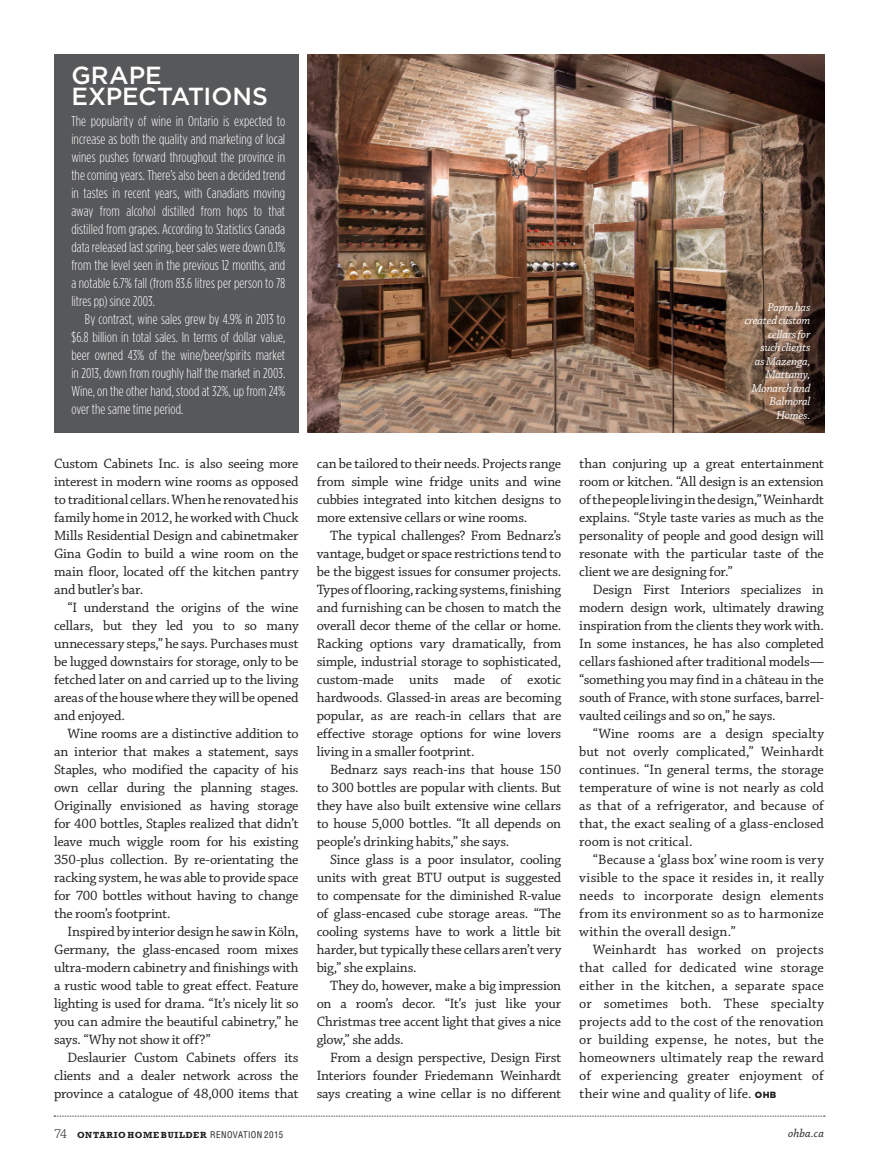
<style>
.page{position:relative;width:878px;height:1175px;background:#fff}
.page>*{position:absolute;margin:0;border:0;box-sizing:border-box;transform-origin:0 0}
.Callout_regular__15{font:500 24.75px/21.1px "Gotham";letter-spacing:-.005em;color:#fff}
.t1{font:14.25px/18px "Chaparral Pro";letter-spacing:-.01em;color:#231f20;text-align:justify}
.t2{font:300 14.25px/18px "Gotham Condensed";letter-spacing:.005em;color:#fff;text-align:justify}
.body_text{font:italic 12px/13.5px "Chaparral Pro";letter-spacing:-.015em;color:#fff;text-align:right}
.t3{font:italic 12px "Chaparral Pro";letter-spacing:.005em;color:#231f20}
.t4{font:700 9px "Rockwell Std";letter-spacing:.07em;color:#231f20}
.s1{font-family:"Gotham";font-weight:900;font-size:9px}
.s2{font-family:"Chaparral Pro";font-weight:300;font-size:13.5px}
.s3{font-family:"Helvetica LT Std";font-weight:400;font-stretch:condensed}
</style>
<div class="page">
<svg style="left:54px;top:1115px;width:771px;height:1px"></svg>
<img style="left:308px;top:54px;width:516px;height:378px">
<div style="left:54px;top:54px;width:245px;height:378px;background:#57585a"></div>
<p class="Callout_regular__15" style="left:71px;top:64px;width:198px">GRAPE<br>EXPECTATIONS</p>
<p class="t2" style="left:71px;top:112px;width:215px">The popularity of wine in Ontario is expected to increase as both the quality and marketing of local wines pushes forward throughout the province in the coming years. There’s also been a decided trend in tastes in recent years, with Canadians moving away from alcohol distilled from hops to that distilled from grapes. According to Statistics Canada data released last spring, beer sales were down 0.1% from the level seen in the previous 12 months, and a notable 6.7% fall (from 83.6 litres per person to 78 litres pp) since 2003.</p>
<p class="t2" style="left:71px;top:310px;width:215px;text-indent:14px">By contrast, wine sales grew by 4.9% in 2013 to $6.8 billion in total sales. In terms of dollar value, beer owned 43% of the wine/beer/spirits market in 2013, down from roughly half the market in 2003.<br>Wine, on the other hand, stood at 32%, up from 24% over the same time period.</p>
<p class="t1" style="left:54px;top:455px;width:246px">Custom Cabinets Inc. is also seeing more interest in modern wine rooms as opposed to traditional cellars. When he renovated his family home in 2012, he worked with Chuck Mills Residential Design and cabinetmaker Gina Godin to build a wine room on the main floor, located off the kitchen pantry and butler’s bar.</p>
<p class="t1" style="left:54px;top:599px;width:246px;text-indent:14px">“I understand the origins of the wine cellars, but they led you to so many unnecessary steps,” he says. Purchases must be lugged downstairs for storage, only to be fetched later on and carried up to the living areas of the house where they will be opened and enjoyed.</p>
<p class="t1" style="left:54px;top:725px;width:246px;text-indent:14px">Wine rooms are a distinctive addition to an interior that makes a statement, says Staples, who modified the capacity of his own cellar during the planning stages.<br>Originally envisioned as having storage for 400 bottles, Staples realized that didn’t leave much wiggle room for his existing 350-plus collection. By re-orientating the racking system, he was able to provide space for 700 bottles without having to change the room’s footprint.</p>
<p class="t1" style="left:54px;top:923px;width:246px;text-indent:14px">Inspired by interior design he saw in Köln, Germany, the glass-encased room mixes ultra-modern cabinetry and finishings with a rustic wood table to great effect. Feature lighting is used for drama. “It’s nicely lit so you can admire the beautiful cabinetry,” he says. “Why not show it off?”</p>
<p class="t1" style="left:54px;top:1049px;width:246px;text-indent:14px">Deslaurier Custom Cabinets offers its clients and a dealer network across the province a catalogue of 48,000 items that</p>
<p class="t1" style="left:316px;top:455px;width:246px">can be tailored to their needs. Projects range from simple wine fridge units and wine cubbies integrated into kitchen designs to more extensive cellars or wine rooms.</p>
<p class="t1" style="left:316px;top:527px;width:246px;text-indent:14px">The typical challenges? From Bednarz’s vantage, budget or space restrictions tend to be the biggest issues for consumer projects.<br>Types of flooring, racking systems, finishing and furnishing can be chosen to match the overall decor theme of the cellar or home.<br>Racking options vary dramatically, from simple, industrial storage to sophisticated, custom-made units made of exotic hardwoods. Glassed-in areas are becoming popular, as are reach-in cellars that are effective storage options for wine lovers living in a smaller footprint.</p>
<p class="t1" style="left:316px;top:761px;width:246px;text-indent:14px">Bednarz says reach-ins that house 150 to 300 bottles are popular with clients. But they have also built extensive wine cellars to house 5,000 bottles. “It all depends on people’s drinking habits,” she says.</p>
<p class="t1" style="left:316px;top:851px;width:246px;text-indent:14px">Since glass is a poor insulator, cooling units with great BTU output is suggested to compensate for the diminished R-value of glass-encased cube storage areas. “The cooling systems have to work a little bit harder, but typically these cellars aren’t very big,” she explains.</p>
<p class="t1" style="left:316px;top:977px;width:246px;text-indent:14px">They do, however, make a big impression on a room’s decor. “It’s just like your Christmas tree accent light that gives a nice glow,” she adds.</p>
<p class="t1" style="left:316px;top:1049px;width:246px;text-indent:14px">From a design perspective, Design First Interiors founder Friedemann Weinhardt says creating a wine cellar is no different</p>
<p class="body_text" style="left:744px;top:300px;width:67px">Papro has created custom cellars for<br>such clients<br>as Mazenga,<br>Mattamy,<br>Monarch and<br>Balmoral<br>Homes.</p>
<p class="t1" style="left:579px;top:455px;width:246px">than conjuring up a great entertainment room or kitchen. “All design is an extension of the people living in the design,” Weinhardt explains. “Style taste varies as much as the personality of people and good design will resonate with the particular taste of the client we are designing for.”</p>
<p class="t1" style="left:579px;top:581px;width:246px;text-indent:14px">Design First Interiors specializes in modern design work, ultimately drawing inspiration from the clients they work with.<br>In some instances, he has also completed cellars fashioned after traditional models— “something you may find in a château in the south of France, with stone surfaces, barrel&shy;vaulted ceilings and so on,” he says.</p>
<p class="t1" style="left:579px;top:725px;width:246px;text-indent:14px">“Wine rooms are a design specialty but not overly complicated,” Weinhardt continues. “In general terms, the storage temperature of wine is not nearly as cold as that of a refrigerator, and because of that, the exact sealing of a glass-enclosed room is not critical.</p>
<p class="t1" style="left:579px;top:851px;width:246px;text-indent:14px">“Because a ‘glass box’ wine room is very visible to the space it resides in, it really needs to incorporate design elements from its environment so as to harmonize within the overall design.”</p>
<p class="t1" style="left:579px;top:941px;width:246px;text-indent:14px">Weinhardt has worked on projects that called for dedicated wine storage either in the kitchen, a separate space or sometimes both. These specialty projects add to the cost of the renovation or building expense, he notes, but the homeowners ultimately reap the reward of experiencing greater enjoyment of their wine and quality of life. <span class="s1">OHB</span></p>
<p class="t4" style="left:54px;top:1129px;width:231px"><span class="s2">74</span> ONTARIO HOME BUILDER <span class="s3">RENOVATION 2015</span></p>
<p class="t3" style="left:788px;top:1126px;width:37px">ohba.ca</p>
</div>
